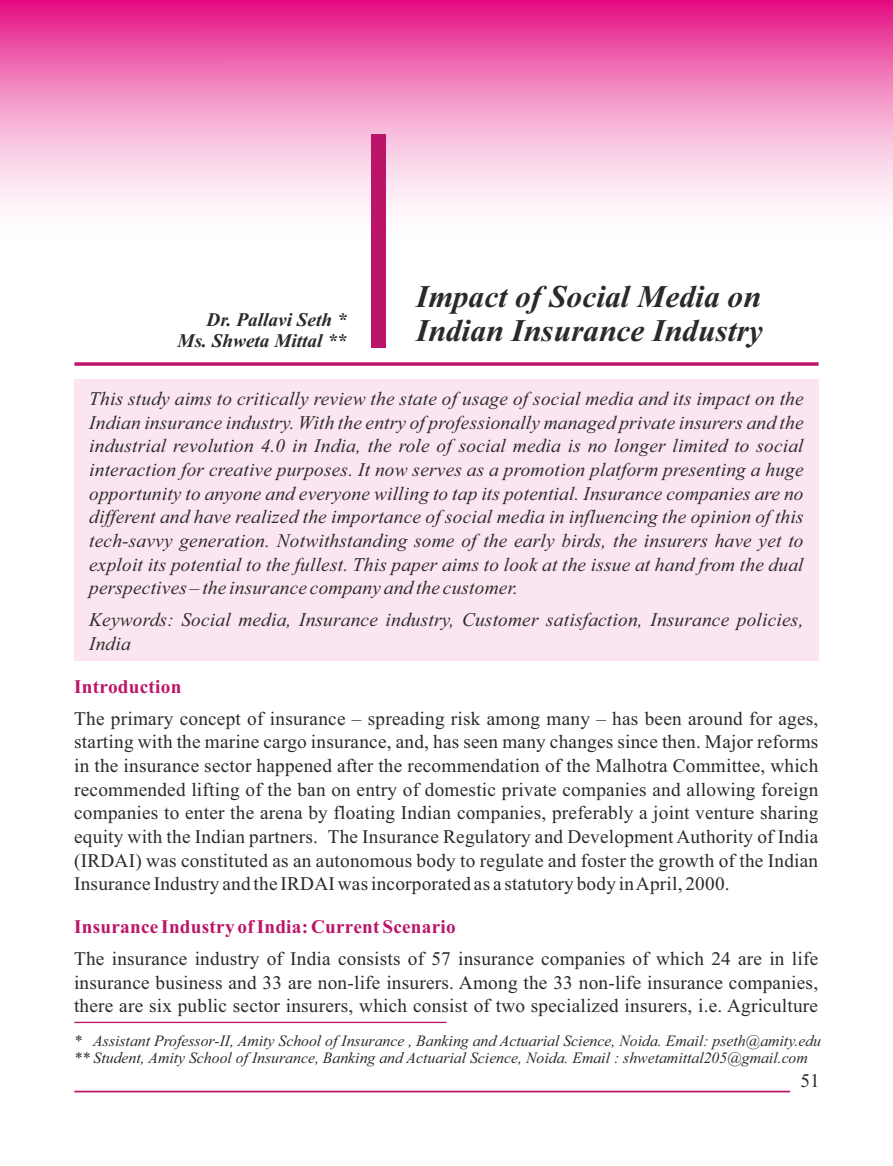
<style>
.page{position:relative;width:893px;height:1166px;background:#fff}
.page>*{position:absolute;margin:0;border:0;box-sizing:border-box;transform-origin:0 0}
.t1{font:italic 700 31.5px/33.1px "Times New Roman";color:#2b2a29}
.t2{font:19.25px/23.6px "Times New Roman";letter-spacing:.01em;color:#2b2a29;text-align:justify}
.t3{font:italic 19.25px/23.6px "Times New Roman";letter-spacing:.01em;color:#2b2a29;text-align:justify}
.t4{font:700 19.25px "Times New Roman";letter-spacing:.015em;color:#bb1569}
.t5{font:italic 700 19.25px/21.3px "Times New Roman";color:#2b2a29;text-align:right}
.t6{font:italic 15.75px/17.5px "Times New Roman";color:#2b2a29}
</style>
<div class="page">
<div style="left:74px;top:379px;width:745px;height:281px;background:#fbe5f0"></div>
<hr style="left:74px;top:1090px;width:716px;height:2px;background:#bb1569">
<svg style="left:0;top:0;width:893px;height:348px"></svg>
<div style="left:371px;top:134px;width:15px;height:213px;background:#bb1569"></div>
<svg style="left:74px;top:362px;width:745px;height:4px;background:#c3317b"></svg>
<hr style="left:74px;top:1022px;width:372px;height:1px;background:#bb1569">
<p class="t5" style="left:178px;top:311px;width:171px">Dr. Pallavi Seth *<br>Ms. Shweta Mittal **</p>
<h1 class="t1" style="left:416px;top:283px;width:348px">Impact of Social Media on<br>Indian Insurance Industry</h1>
<p class="t3" style="left:89px;top:389px;width:716px">This study aims to critically review the state of usage of social media and its impact on the Indian insurance industry. With the entry of professionally managed private insurers and the industrial revolution 4.0 in India, the role of social media is no longer limited to social interaction for creative purposes. It now serves as a promotion platform presenting a huge opportunity to anyone and everyone willing to tap its potential. Insurance companies are no different and have realized the importance of social media in influencing the opinion of this tech-savvy generation. Notwithstanding some of the early birds, the insurers have yet to exploit its potential to the fullest. This paper aims to look at the issue at hand from the dual perspectives – the insurance company and the customer.</p>
<p class="t3" style="left:89px;top:610px;width:716px">Keywords: Social media, Insurance industry, Customer satisfaction, Insurance policies,<br>India</p>
<p class="t4" style="left:74px;top:680px;width:109px">Introduction</p>
<p class="t2" style="left:74px;top:708px;width:746px">The primary concept of insurance – spreading risk among many – has been around for ages, starting with the marine cargo insurance, and, has seen many changes since then. Major reforms in the insurance sector happened after the recommendation of the Malhotra Committee, which recommended lifting of the ban on entry of domestic private companies and allowing foreign companies to enter the arena by floating Indian companies, preferably a joint venture sharing equity with the Indian partners. The Insurance Regulatory and Development Authority of India (IRDAI) was constituted as an autonomous body to regulate and foster the growth of the Indian Insurance Industry and the IRDAI was incorporated as a statutory body in April, 2000.</p>
<p class="t4" style="left:74px;top:920px;width:383px">Insurance Industry of India: Current Scenario</p>
<p class="t2" style="left:74px;top:948px;width:746px">The insurance industry of India consists of 57 insurance companies of which 24 are in life insurance business and 33 are non-life insurers. Among the 33 non-life insurance companies, there are six public sector insurers, which consist of two specialized insurers, i.e. Agriculture</p>
<p class="t6" style="left:74px;top:1033px;width:749px">* Assistant Professor-II, Amity School of Insurance , Banking and Actuarial Science, Noida. Email: pseth@amity.edu ** Student, Amity School of Insurance, Banking and Actuarial Science, Noida. Email : shwetamittal205@gmail.com</p>
<p class="t2" style="left:801px;top:1071px;width:21px">51</p>
</div>
